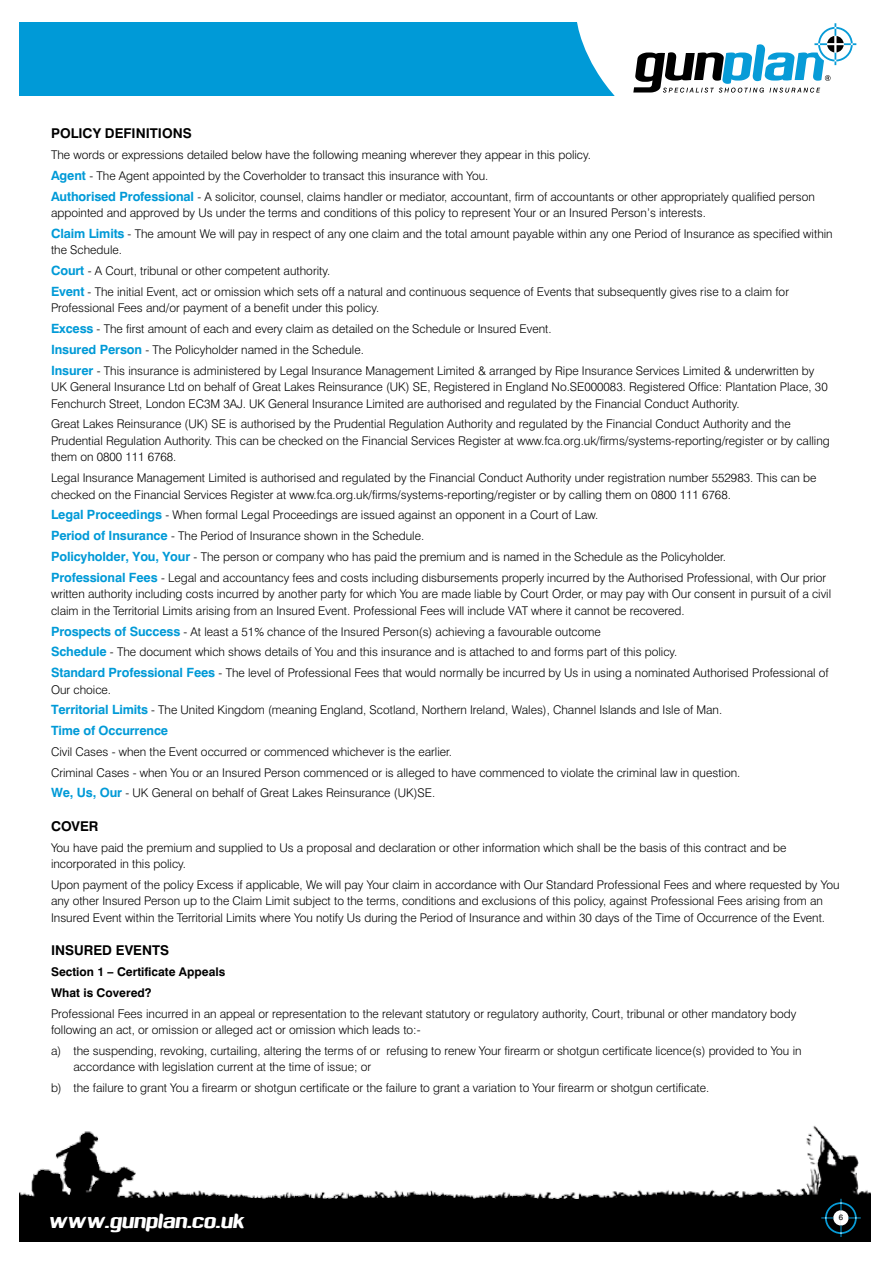
<style>
.page{position:relative;width:893px;height:1263px;background:#fff}
.page>*{position:absolute;margin:0;border:0;box-sizing:border-box;transform-origin:0 0}
.t1{font:19.5px "Sufrimeda";color:#fff}
.t2{font:700 13.5px "Swiss 721 BT";color:#000}
.t3{font:700 12.75px "Swiss 721 BT";letter-spacing:-.01em;color:#009ad7}
.t4{font:300 12px/20.7px "Swiss 721 BT";color:#000}
.t5{font:700 12px/20.7px "Swiss 721 BT";color:#000}
.t6{font:7.8px "Swiss 721 BT";color:#000}
.s1{font-weight:700;font-size:12.75px;color:#009ad7}
</style>
<div class="page">
<img style="left:20px;top:1125px;width:851px;height:79px">
<div style="left:20px;top:1204px;width:851px;height:38px;background:#000"></div>
<svg style="left:821px;top:1199px;width:40px;height:38px"></svg>
<div style="left:20px;top:22px;width:851px;height:74px;background:#009ad7"></div>
<svg style="left:577px;top:22px;width:294px;height:74px;background:#bfd6df"></svg>
<p class="t2" style="left:51px;top:125px;width:142px">POLICY DEFINITIONS</p>
<p class="t4" style="left:51px;top:144px;width:765px">The words or expressions detailed below have the following meaning wherever they appear in this policy.<br><span class="s1">Agent</span> - The Agent appointed by the Coverholder to transact this insurance with You.<br><span class="s1">Authorised Professional</span> - A solicitor, counsel, claims handler or mediator, accountant, firm of accountants or other appropriately qualified person</p>
<p class="t4" style="left:51px;top:202px;width:783px">appointed and approved by Us under the terms and conditions of this policy to represent Your or an Insured Person’s interests.<br><span class="s1">Claim Limits</span> - The amount We will pay in respect of any one claim and the total amount payable within any one Period of Insurance as specified within</p>
<p class="t4" style="left:51px;top:240px;width:739px">the Schedule.<br><span class="s1">Court</span> - A Court, tribunal or other competent authority.<br><span class="s1">Event</span> - The initial Event, act or omission which sets off a natural and continuous sequence of Events that subsequently gives rise to a claim for</p>
<p class="t4" style="left:51px;top:298px;width:765px">Professional Fees and/or payment of a benefit under this policy.<br><span class="s1">Excess</span> - The first amount of each and every claim as detailed on the Schedule or Insured Event.<br><span class="s1">Insured Person</span> - The Policyholder named in the Schedule.<br><span class="s1">Insurer</span> - This insurance is administered by Legal Insurance Management Limited &amp; arranged by Ripe Insurance Services Limited &amp; underwritten by</p>
<p class="t4" style="left:51px;top:379px;width:778px;line-height:16.5px">UK General Insurance Ltd on behalf of Great Lakes Reinsurance (UK) SE, Registered in England No.SE000083. Registered Office: Plantation Place, 30<br>Fenchurch Street, London EC3M 3AJ. UK General Insurance Limited are authorised and regulated by the Financial Conduct Authority.</p>
<p class="t4" style="left:51px;top:416px;width:780px;line-height:16.5px">Great Lakes Reinsurance (UK) SE is authorised by the Prudential Regulation Authority and regulated by the Financial Conduct Authority and the<br>Prudential Regulation Authority. This can be checked on the Financial Services Register at www.fca.org.uk/firms/systems-reporting/register or by calling them on 0800 111 6768.</p>
<p class="t4" style="left:51px;top:470px;width:767px;line-height:16.5px">Legal Insurance Management Limited is authorised and regulated by the Financial Conduct Authority under registration number 552983. This can be checked on the Financial Services Register at www.fca.org.uk/firms/systems-reporting/register or by calling them on 0800 111 6768.</p>
<p class="t4" style="left:51px;top:505px;width:777px"><span class="s1">Legal Proceedings</span> - When formal Legal Proceedings are issued against an opponent in a Court of Law.<br><span class="s1">Period of Insurance</span> - The Period of Insurance shown in the Schedule.<br><span class="s1">Policyholder, You, Your</span> - The person or company who has paid the premium and is named in the Schedule as the Policyholder.<br><span class="s1">Professional Fees</span> - Legal and accountancy fees and costs including disbursements properly incurred by the Authorised Professional, with Our prior</p>
<p class="t4" style="left:51px;top:586px;width:782px;line-height:16.5px">written authority including costs incurred by another party for which You are made liable by Court Order, or may pay with Our consent in pursuit of a civil claim in the Territorial Limits arising from an Insured Event. Professional Fees will include VAT where it cannot be recovered.</p>
<p class="t4" style="left:51px;top:621px;width:779px"><span class="s1">Prospects of Success</span> - At least a 51% chance of the Insured Person(s) achieving a favourable outcome<br><span class="s1">Schedule</span> - The document which shows details of You and this insurance and is attached to and forms part of this policy.<br><span class="s1">Standard Professional Fees</span> - The level of Professional Fees that would normally be incurred by Us in using a nominated Authorised Professional of</p>
<p class="t4" style="left:51px;top:679px;width:673px">Our choice.<br><span class="s1">Territorial Limits</span> - The United Kingdom (meaning England, Scotland, Northern Ireland, Wales), Channel Islands and Isle of Man.</p>
<p class="t3" style="left:51px;top:723px;width:119px">Time of Occurrence</p>
<p class="t4" style="left:51px;top:741px;width:691px">Civil Cases - when the Event occurred or commenced whichever is the earlier.<br>Criminal Cases - when You or an Insured Person commenced or is alleged to have commenced to violate the criminal law in question.<br><span class="s1">We, Us, Our</span> - UK General on behalf of Great Lakes Reinsurance (UK)SE.</p>
<p class="t2" style="left:51px;top:818px;width:49px">COVER</p>
<p class="t4" style="left:51px;top:839px;width:737px;line-height:16.5px">You have paid the premium and supplied to Us a proposal and declaration or other information which shall be the basis of this contract and be incorporated in this policy.</p>
<p class="t4" style="left:51px;top:876px;width:790px;line-height:16.5px">Upon payment of the policy Excess if applicable, We will pay Your claim in accordance with Our Standard Professional Fees and where requested by You any other Insured Person up to the Claim Limit subject to the terms, conditions and exclusions of this policy, against Professional Fees arising from an<br>Insured Event within the Territorial Limits where You notify Us during the Period of Insurance and within 30 days of the Time of Occurrence of the Event.</p>
<p class="t2" style="left:51px;top:942px;width:120px">INSURED EVENTS</p>
<p class="t5" style="left:51px;top:961px;width:176px">Section 1 – Certificate Appeals<br>What is Covered?</p>
<p class="t4" style="left:51px;top:1005px;width:747px;line-height:16.5px">Professional Fees incurred in an appeal or representation to the relevant statutory or regulatory authority, Court, tribunal or other mandatory body following an act, or omission or alleged act or omission which leads to:-</p>
<p class="t4" style="left:74px;top:1042px;width:730px;line-height:16.5px;text-indent:-22px">a) the suspending, revoking, curtailing, altering the terms of or refusing to renew Your firearm or shotgun certificate licence(s) provided to You in accordance with legislation current at the time of issue; or</p>
<p class="t4" style="left:51px;top:1077px;width:660px">b) the failure to grant You a firearm or shotgun certificate or the failure to grant a variation to Your firearm or shotgun certificate.</p>
<h1 class="t1" style="left:48px;top:1209px;width:198px">www.gunplan.co.uk</h1>
<p class="t6" style="left:839px;top:1212px;width:6px">6</p>
</div>
